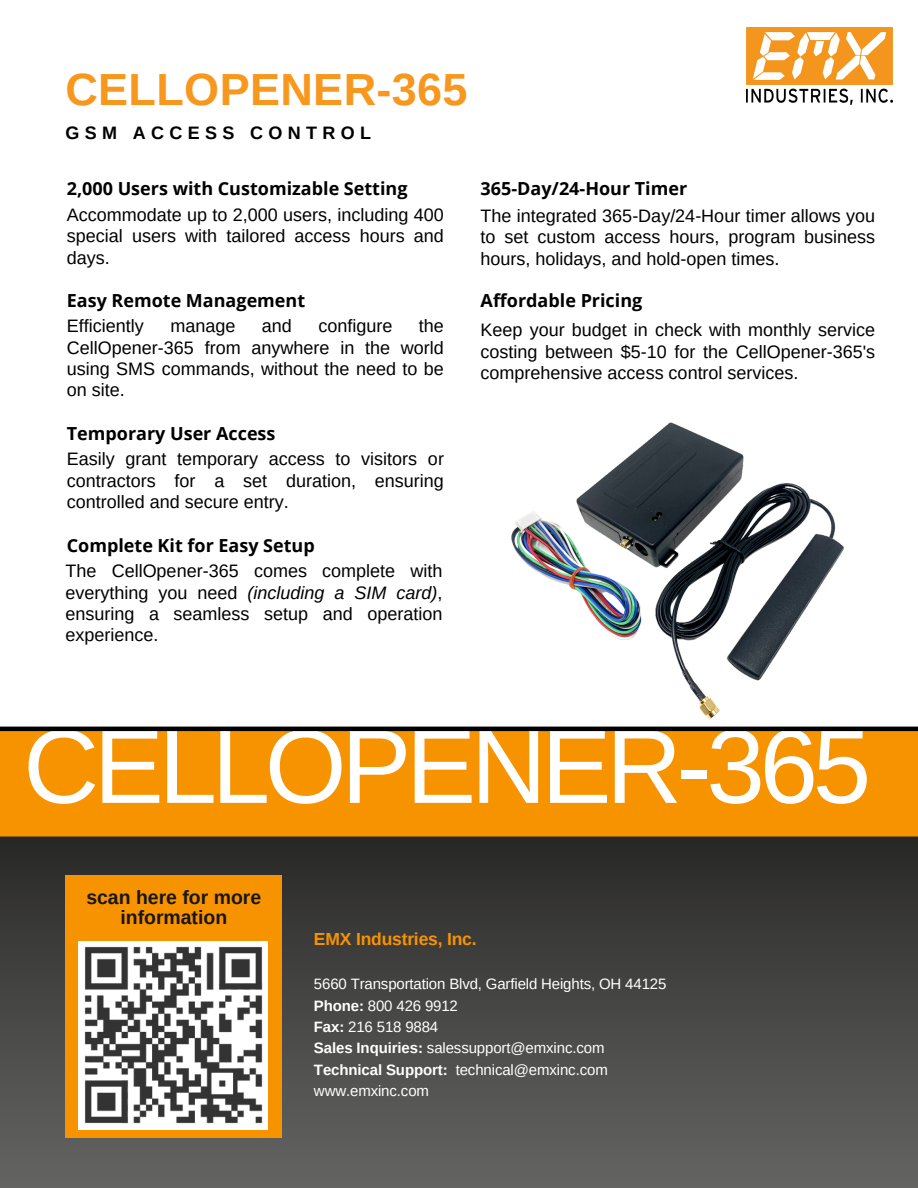
<style>
.page{position:relative;width:918px;height:1188px;background:#fff}
.page>*{position:absolute;margin:0;border:0;box-sizing:border-box;transform-origin:0 0}
.t1{font:105px "Arimo";letter-spacing:-.05em;color:#fff}
.t2{font:700 45px "Arimo";letter-spacing:.01em;color:#f8971d}
.t3{font:700 22.65px/21.9px "Open Sans";color:#171615;text-align:center}
.t4{font:700 19.5px/19.2px "Arimo";color:#171615;text-align:center}
.t5{font:18px/21.3px "Arimo";color:#000;text-align:justify}
.t6{font:700 18px "Open Sans";color:#000}
.t7{font:700 18px "Arimo";letter-spacing:.3em;color:#000}
.t8{font:700 17.55px "Arimo";letter-spacing:-.01em;color:#f89300}
.t9{font:15px "Arimo";letter-spacing:-.01em;color:#fff}
.s1{font-style:italic}
.s2{font-weight:700}
</style>
<div class="page">
<img style="left:0;top:731px;width:918px;height:457px">
<div style="left:65px;top:875px;width:217px;height:262px;background:#f89300"></div>
<img style="left:79px;top:941px;width:188px;height:188px">
<img style="left:746px;top:27px;width:147px;height:78px">
<hr style="left:0;top:727px;width:918px;height:4px;background:#000">
<img style="left:511px;top:422px;width:333px;height:298px">
<p class="t2" style="left:65px;top:64px;width:404px">CELLOPENER-365</p>
<p class="t7" style="left:65px;top:123px;width:307px">GSM ACCESS CONTROL</p>
<p class="t6" style="left:67px;top:176px;width:342px">2,000 Users with Customizable Setting</p>
<p class="t5" style="left:67px;top:204px;width:379px">Accommodate up to 2,000 users, including 400 special users with tailored access hours and days.</p>
<p class="t6" style="left:67px;top:288px;width:240px">Easy Remote Management</p>
<p class="t5" style="left:67px;top:315px;width:379px;text-indent:352px">the CellOpener-365 from anywhere in the world using SMS commands, without the need to be on site.</p>
<p class="t5" style="left:67px;top:315px;width:78px">Efficiently</p>
<p class="t5" style="left:170px;top:315px;width:67px">manage</p>
<p class="t5" style="left:262px;top:315px;width:32px">and</p>
<p class="t5" style="left:318px;top:315px;width:76px">configure</p>
<p class="t6" style="left:67px;top:421px;width:210px">Temporary User Access</p>
<p class="t5" style="left:67px;top:449px;width:379px">Easily grant temporary access to visitors or contractors for a set duration, ensuring controlled and secure entry.</p>
<p class="t6" style="left:67px;top:532px;width:250px">Complete Kit for Easy Setup</p>
<p class="t5" style="left:65px;top:560px;width:379px">The CellOpener-365 comes complete with everything you need <span class="s1">(including a SIM card)</span>, ensuring a seamless setup and operation experience.</p>
<p class="t6" style="left:481px;top:176px;width:208px">365-Day/24-Hour Timer</p>
<p class="t5" style="left:481px;top:205px;width:396px">The integrated 365-Day/24-Hour timer allows you to set custom access hours, program business hours, holidays, and hold-open times.</p>
<p class="t6" style="left:481px;top:288px;width:163px">Affordable Pricing</p>
<p class="t5" style="left:481px;top:319px;width:396px">Keep your budget in check with monthly service costing between $5-10 for the CellOpener-365's comprehensive access control services.</p>
<p class="t1" style="left:23px;top:708px;width:849px">CELLOPENER-365</p>
<p class="t3" style="left:106px;top:883px;width:140px">scan here to contact us</p>
<p class="t4" style="left:86px;top:888px;width:176px">scan here for more information</p>
<p class="t8" style="left:314px;top:929px;width:164px">EMX Industries, Inc.</p>
<p class="t9" style="left:314px;top:976px;width:354px">5660 Transportation Blvd, Garfield Heights, OH 44125</p>
<p class="t9" style="left:314px;top:997px;width:146px"><span class="s2">Phone:</span> 800 426 9912</p>
<p class="t9" style="left:314px;top:1018px;width:126px"><span class="s2">Fax:</span> 216 518 9884</p>
<p class="t9" style="left:314px;top:1040px;width:292px"><span class="s2">Sales Inquiries:</span> salessupport@emxinc.com</p>
<p class="t9" style="left:314px;top:1061px;width:295px"><span class="s2">Technical Support:</span> technical@emxinc.com</p>
<p class="t9" style="left:314px;top:1082px;width:117px">www.emxinc.com</p>
</div>
